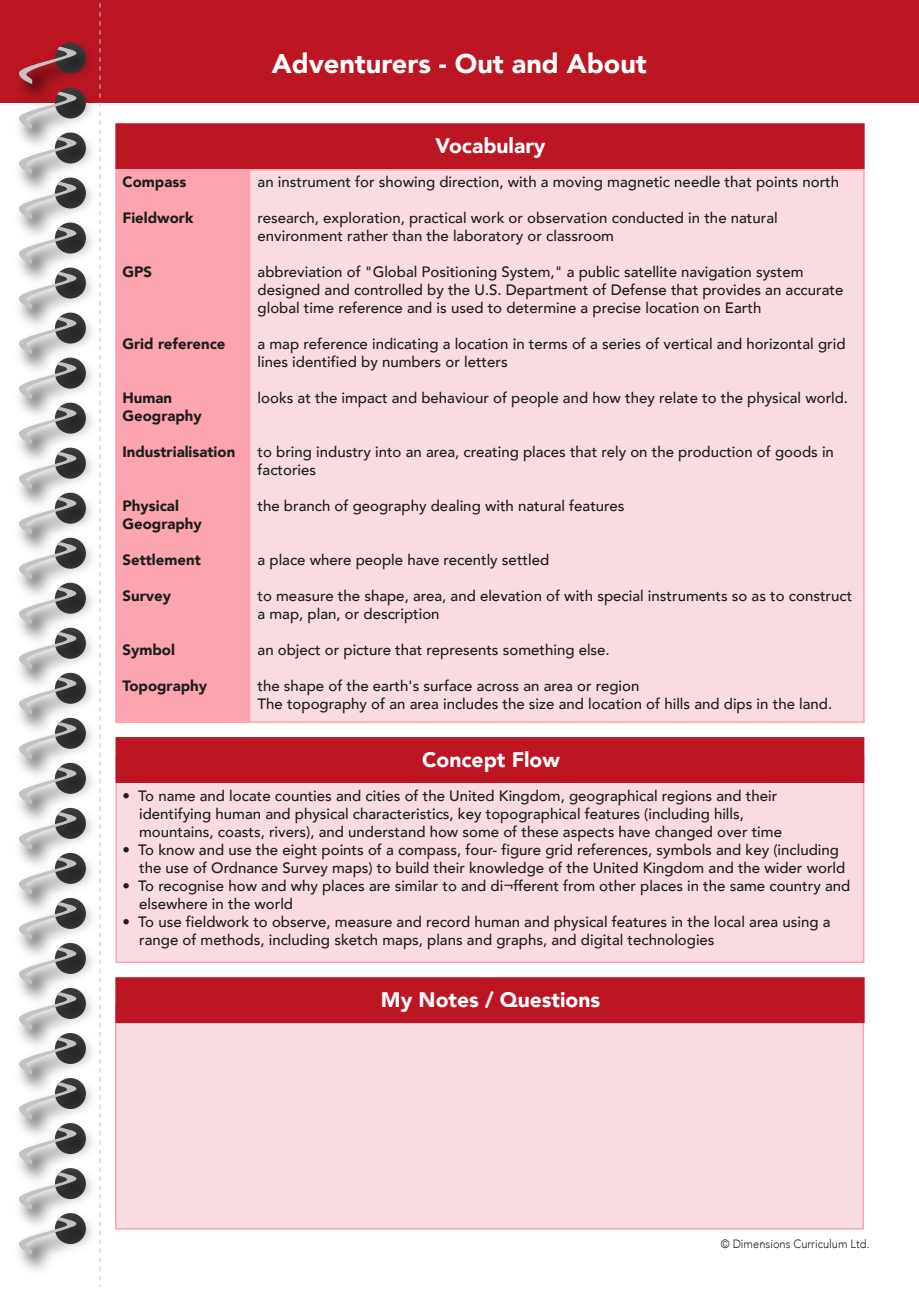
<style>
.page{position:relative;width:919px;height:1289px;background:#fff}
.page>*{position:absolute;margin:0;border:0;box-sizing:border-box;transform-origin:0 0}
.t1{font:900 27px "Avenir";color:#fff}
.t2{font:900 21px "Avenir";color:#fff}
.t3{font:500 15px/18px "Avenir";color:#1d1d1b}
.t4{font:900 15px/18px "Avenir";color:#1d1d1b}
.t5{font:300 12px "Avenir";color:#1c1e1d;scale:.93 1}
</style>
<div class="page">
<div style="left:0;top:0;width:918px;height:103px;background:#bb1622"></div>
<div style="left:115px;top:123px;width:749px;height:46px;background:#bb1622;border:2px solid #bb1622"></div>
<div style="left:115px;top:169px;width:749px;height:554px;background:#f9dce1;border:2px solid #fca4af"></div>
<div style="left:115px;top:169px;width:135px;height:554px;background:#fca4af;border:2px solid #fca4af"></div>
<div style="left:115px;top:1003px;width:748px;height:226px;background:#f9dce1;border:2px solid #fca4af"></div>
<div style="left:115px;top:977px;width:749px;height:46px;background:#bb1622;border:2px solid #bb1622"></div>
<div style="left:115px;top:755px;width:749px;height:208px;background:#f9dce1;border:2px solid #fca4af"></div>
<div style="left:115px;top:737px;width:749px;height:46px;background:#bb1622;border:2px solid #bb1622"></div>
<svg style="left:100px;top:3px;width:1px;height:1283px"></svg>
<img style="left:59px;top:36px;width:42px;height:45px">
<svg style="left:19px;top:47px;width:64px;height:34px"></svg>
<img style="left:20px;top:81px;width:81px;height:45px">
<svg style="left:19px;top:92px;width:64px;height:34px"></svg>
<img style="left:19px;top:126px;width:82px;height:45px">
<svg style="left:19px;top:137px;width:64px;height:34px"></svg>
<img style="left:19px;top:171px;width:82px;height:45px">
<svg style="left:19px;top:182px;width:64px;height:34px"></svg>
<img style="left:19px;top:216px;width:82px;height:45px">
<svg style="left:19px;top:227px;width:64px;height:34px"></svg>
<img style="left:19px;top:261px;width:82px;height:45px">
<svg style="left:19px;top:272px;width:64px;height:34px"></svg>
<img style="left:19px;top:306px;width:82px;height:45px">
<svg style="left:19px;top:317px;width:64px;height:34px"></svg>
<img style="left:19px;top:351px;width:82px;height:45px">
<svg style="left:19px;top:362px;width:64px;height:34px"></svg>
<img style="left:19px;top:396px;width:82px;height:45px">
<svg style="left:19px;top:407px;width:64px;height:34px"></svg>
<img style="left:19px;top:441px;width:82px;height:45px">
<svg style="left:19px;top:452px;width:64px;height:34px"></svg>
<img style="left:19px;top:486px;width:82px;height:45px">
<svg style="left:19px;top:497px;width:64px;height:34px"></svg>
<img style="left:19px;top:531px;width:82px;height:45px">
<svg style="left:19px;top:542px;width:64px;height:34px"></svg>
<img style="left:19px;top:576px;width:82px;height:45px">
<svg style="left:19px;top:587px;width:64px;height:34px"></svg>
<img style="left:19px;top:621px;width:82px;height:45px">
<svg style="left:19px;top:632px;width:64px;height:34px"></svg>
<img style="left:19px;top:666px;width:82px;height:45px">
<svg style="left:19px;top:677px;width:64px;height:34px"></svg>
<img style="left:19px;top:711px;width:82px;height:45px">
<svg style="left:19px;top:722px;width:64px;height:34px"></svg>
<img style="left:19px;top:756px;width:82px;height:45px">
<svg style="left:19px;top:767px;width:64px;height:34px"></svg>
<img style="left:19px;top:801px;width:82px;height:45px">
<svg style="left:19px;top:812px;width:64px;height:34px"></svg>
<img style="left:19px;top:846px;width:82px;height:45px">
<svg style="left:19px;top:857px;width:64px;height:34px"></svg>
<img style="left:19px;top:891px;width:82px;height:45px">
<svg style="left:19px;top:902px;width:64px;height:34px"></svg>
<img style="left:19px;top:936px;width:82px;height:45px">
<svg style="left:19px;top:947px;width:64px;height:34px"></svg>
<img style="left:19px;top:981px;width:82px;height:45px">
<svg style="left:19px;top:992px;width:64px;height:34px"></svg>
<img style="left:19px;top:1026px;width:82px;height:45px">
<svg style="left:19px;top:1037px;width:64px;height:34px"></svg>
<img style="left:19px;top:1071px;width:82px;height:45px">
<svg style="left:19px;top:1082px;width:64px;height:34px"></svg>
<img style="left:19px;top:1116px;width:82px;height:45px">
<svg style="left:19px;top:1127px;width:64px;height:34px"></svg>
<img style="left:19px;top:1161px;width:82px;height:45px">
<svg style="left:19px;top:1172px;width:64px;height:34px"></svg>
<img style="left:19px;top:1206px;width:82px;height:76px">
<svg style="left:19px;top:1217px;width:64px;height:37px"></svg>
<h1 class="t1" style="left:272px;top:41px;width:376px">Adventurers - Out and About</h1>
<p class="t4" style="left:122px;top:173px;width:65px">Compass</p>
<p class="t4" style="left:122px;top:209px;width:72px">Fieldwork</p>
<p class="t4" style="left:122px;top:263px;width:31px">GPS</p>
<p class="t4" style="left:122px;top:335px;width:105px">Grid reference</p>
<p class="t4" style="left:122px;top:389px;width:81px">Human<br>Geography</p>
<p class="t4" style="left:122px;top:443px;width:114px">Industrialisation</p>
<p class="t4" style="left:122px;top:497px;width:81px">Physical<br>Geography</p>
<p class="t4" style="left:122px;top:551px;width:80px">Settlement</p>
<p class="t4" style="left:122px;top:587px;width:50px">Survey</p>
<p class="t4" style="left:122px;top:641px;width:54px">Symbol</p>
<p class="t4" style="left:122px;top:677px;width:86px">Topography</p>
<h2 class="t2" style="left:435px;top:127px;width:112px">Vocabulary</h2>
<p class="t3" style="left:257px;top:172px;width:583px">an instrument for showing direction, with a moving magnetic needle that points north</p>
<p class="t3" style="left:257px;top:208px;width:521px">research, exploration, practical work or observation conducted in the natural environment rather than the laboratory or classroom</p>
<p class="t3" style="left:257px;top:262px;width:587px">abbreviation of "Global Positioning System," a public satellite navigation system designed and controlled by the U.S. Department of Defense that provides an accurate global time reference and is used to determine a precise location on Earth</p>
<p class="t3" style="left:257px;top:334px;width:589px">a map reference indicating a location in terms of a series of vertical and horizontal grid lines identified by numbers or letters</p>
<p class="t3" style="left:257px;top:388px;width:592px">looks at the impact and behaviour of people and how they relate to the physical world.</p>
<p class="t3" style="left:257px;top:442px;width:578px">to bring industry into an area, creating places that rely on the production of goods in factories</p>
<p class="t3" style="left:257px;top:496px;width:368px">the branch of geography dealing with natural features</p>
<p class="t3" style="left:257px;top:550px;width:293px">a place where people have recently settled</p>
<p class="t3" style="left:257px;top:586px;width:596px">to measure the shape, area, and elevation of with special instruments so as to construct a map, plan, or description</p>
<p class="t3" style="left:257px;top:640px;width:354px">an object or picture that represents something else.</p>
<p class="t3" style="left:257px;top:676px;width:576px">the shape of the earth's surface across an area or region<br>The topography of an area includes the size and location of hills and dips in the land.</p>
<h2 class="t2" style="left:422px;top:741px;width:139px">Concept Flow</h2>
<p class="t3" style="left:139px;top:786px;width:644px;text-indent:-17px">• To name and locate counties and cities of the United Kingdom, geographical regions and their identifying human and physical characteristics, key topographical features (including hills, mountains, coasts, rivers), and understand how some of these aspects have changed over time</p>
<p class="t3" style="left:139px;top:840px;width:707px;text-indent:-17px">• To know and use the eight points of a compass, four- figure grid references, symbols and key (including the use of Ordnance Survey maps) to build their knowledge of the United Kingdom and the wider world</p>
<p class="t3" style="left:139px;top:876px;width:712px;text-indent:-17px">• To recognise how and why places are similar to and di¬fferent from other places in the same country and elsewhere in the world</p>
<p class="t3" style="left:139px;top:912px;width:693px;text-indent:-17px">• To use fieldwork to observe, measure and record human and physical features in the local area using a range of methods, including sketch maps, plans and graphs, and digital technologies</p>
<h2 class="t2" style="left:381px;top:981px;width:221px">My Notes / Questions</h2>
<p class="t5" style="left:720px;top:1236px;width:161px">© Dimensions Curriculum Ltd.</p>
</div>
